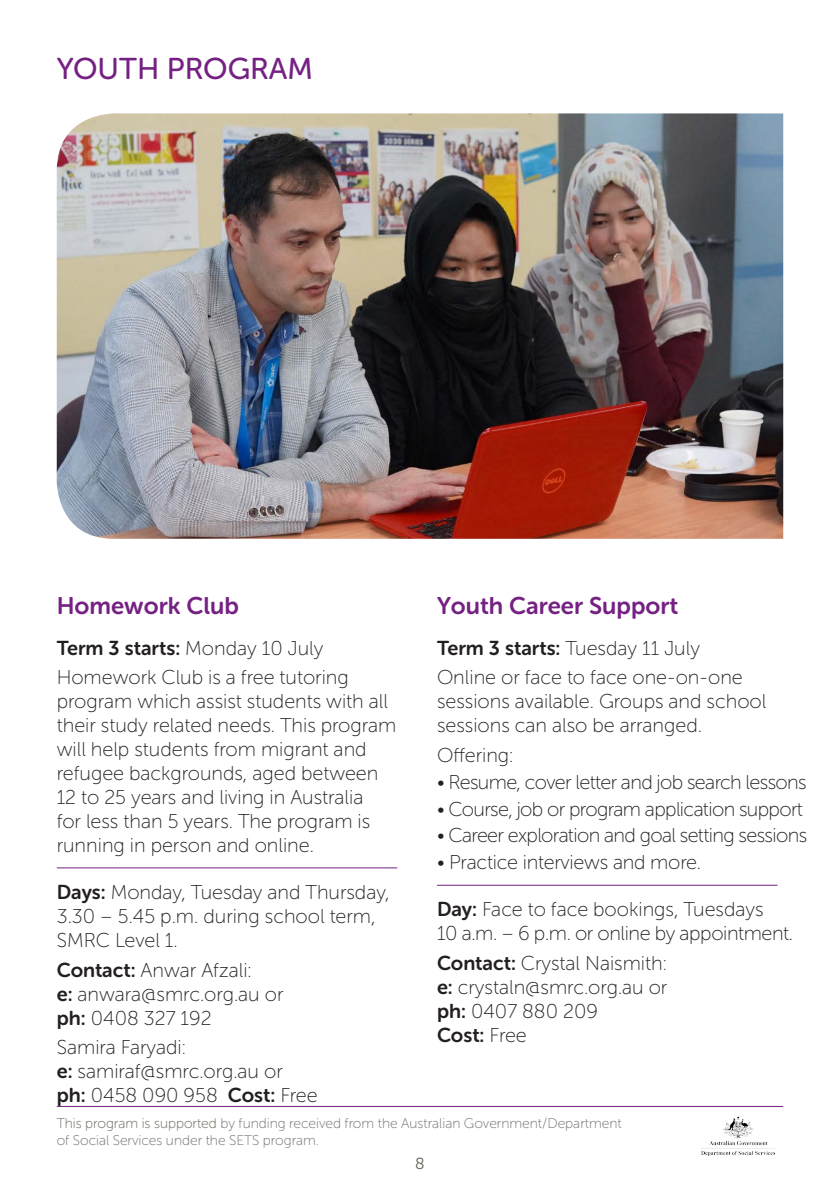
<style>
.page{position:relative;width:840px;height:1191px;background:#fff}
.page>*{position:absolute;margin:0;border:0;box-sizing:border-box;transform-origin:0 0}
.t1{font:30px "Museo Sans Rounded 500";color:#752183}
.t2{font:24px "Museo Sans Rounded 700";color:#752183}
.t3{font:20px/24px "Museo Sans Rounded 100";color:#231f20}
.t4{font:20px "Museo Sans Rounded 100";letter-spacing:-.03em;color:#231f20}
.t5{font:20px/24px "Museo Sans Rounded 100";letter-spacing:-.02em;color:#231f20}
.t6{font:20px "Museo Sans Rounded 700";color:#231f20}
.t7{font:16px "Museo Sans Rounded 300";color:#636354}
.t8{font:14px/16.8px "Museo Sans Rounded 100";color:#6c6d70}
.s1{font-family:"Museo Sans Rounded 700"}
.s2{font-family:"Museo Sans Rounded 100"}
.s3{color:#636354}
</style>
<div class="page">
<img style="left:57px;top:113px;width:725px;height:426px">
<hr style="left:57px;top:1106px;width:725px;height:1px;background:#752183">
<img style="left:701px;top:1116px;width:73px;height:39px">
<hr style="left:57px;top:867px;width:340px;height:1px;background:#752183">
<hr style="left:437px;top:884px;width:340px;height:1px;background:#752183">
<p class="t1" style="left:57px;top:52px;width:257px">YOUTH PROGRAM</p>
<p class="t2" style="left:57px;top:592px;width:183px">Homework Club</p>
<p class="t3" style="left:57px;top:633px;width:293px;line-height:29.6px"><span class="s1">Term 3 starts:</span> Monday 10 July<br>Homework Club is a free tutoring</p>
<p class="t3" style="left:57px;top:689px;width:341px">program which assist students with all their study related needs. This program will help students from migrant and refugee backgrounds, aged between 12 to 25 years and living in Australia<br>for less than 5 years. The program is running in person and online.</p>
<p class="t3" style="left:57px;top:880px;width:334px"><span class="s1">Days:</span> Monday, Tuesday and Thursday,<br>3.30 – 5.45 p.m. during school term,<br>SMRC Level 1.</p>
<p class="t3" style="left:57px;top:958px;width:196px"><span class="s1">Contact:</span> Anwar Afzali:</p>
<p class="t3" style="left:57px;top:982px;width:228px"><span class="s1">e:</span> anwara@smrc.org.au or <span class="s1">ph:</span> 0408 327 192</p>
<p class="t3" style="left:57px;top:1035px;width:262px">Samira Faryadi:<br><span class="s1">e:</span> samiraf@smrc.org.au or<br><span class="s1">ph:</span> 0458 090 958 <span class="s1">Cost:</span> Free</p>
<p class="t2" style="left:437px;top:592px;width:242px">Youth Career Support</p>
<p class="t3" style="left:437px;top:633px;width:307px;line-height:29.6px"><span class="s1">Term 3 starts:</span> Tuesday 11 July<br>Online or face to face one-on-one</p>
<p class="t3" style="left:437px;top:689px;width:331px">sessions available. Groups and school sessions can also be arranged.</p>
<p class="t3" style="left:437px;top:743px;width:78px">Offering:</p>
<p class="t4" style="left:437px;top:771px;width:371px">• Resume, cover letter and job search lessons</p>
<p class="t4" style="left:437px;top:798px;width:367px">• Course, job or program application support</p>
<p class="t4" style="left:437px;top:825px;width:371px">• Career exploration and goal setting sessions</p>
<p class="t3" style="left:437px;top:850px;width:265px">• Practice interviews and more.</p>
<p class="t5" style="left:437px;top:897px;width:357px"><span class="s1">Day:</span> Face to face bookings, Tuesdays<br>10 a.m. – 6 p.m. or online by appointment.</p>
<p class="t3" style="left:437px;top:951px;width:232px;text-align:justify"><span class="s1">Contact:</span> Crystal Naismith: <span class="s1">e:</span> crystaln@smrc.org.au or <span class="s1">ph:</span> 0407 880 209</p>
<p class="t6" style="left:437px;top:1023px;width:91px">Cost: <span class="s2">Free</span></p>
<p class="t8" style="left:57px;top:1114px;width:566px"><span class="s3">This program is supported</span> by funding received from the Australian Government/Department of Social Services under the SETS program.</p>
<p class="t7" style="left:415px;top:1154px;width:11px">8</p>
</div>
